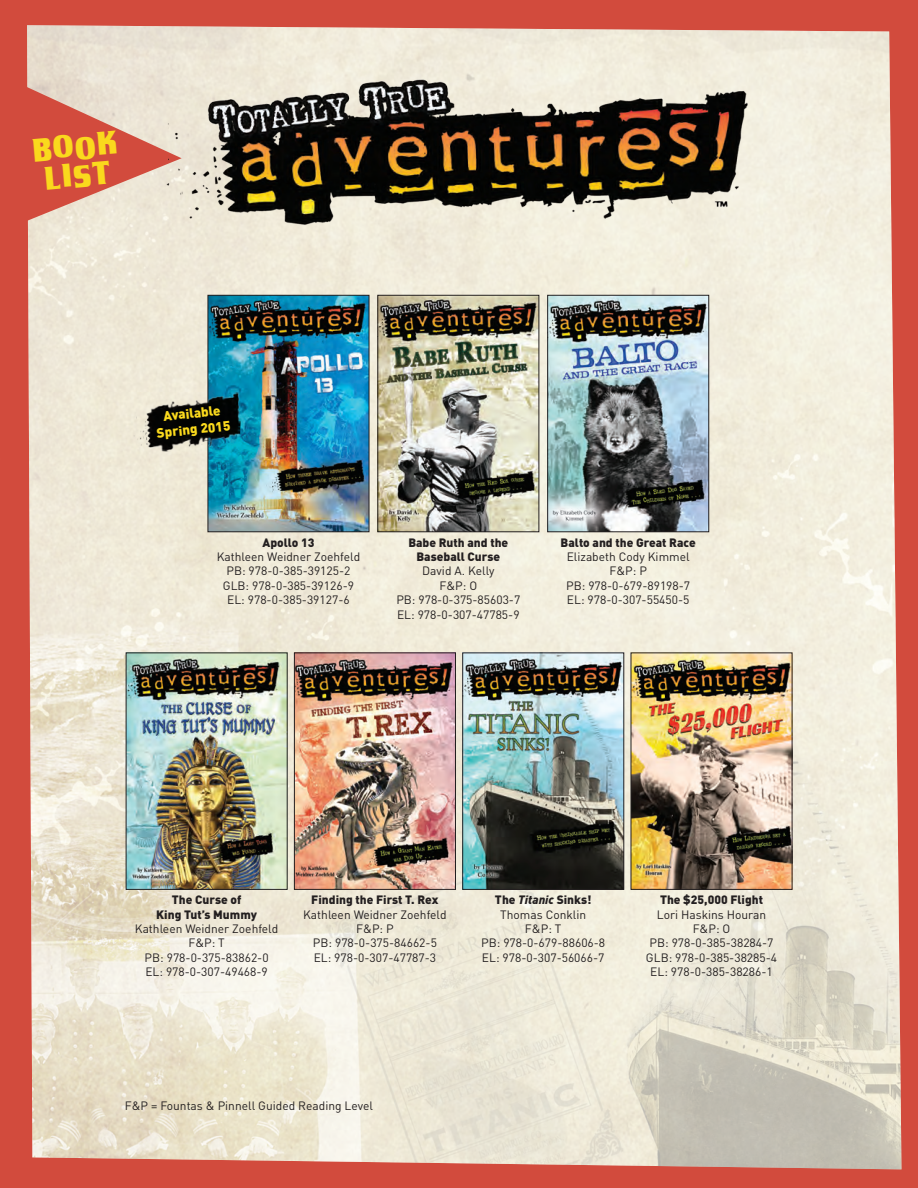
<style>
.page{position:relative;width:918px;height:1188px;background:#d24b3d}
.page>*{position:absolute;margin:0;border:0;box-sizing:border-box;transform-origin:0 0}
.t1{font:32.4px/29px "Tobago Poster";color:#fad91d}
.t2{font:900 13.5px/16.2px "DIN";color:#fad91d;text-align:center}
.t3{font:12px/14.4px "DIN";color:#231f20;text-align:center}
.t4{font:900 12px/14.4px "DIN";color:#231f20;text-align:center}
.s1{font-weight:900}
.s2{font-weight:900;font-style:italic}
</style>
<div class="page">
<img style="left:27px;top:25px;width:875px;height:1144px">
<img style="left:210px;top:297px;width:157px;height:233px">
<div style="left:208px;top:295px;width:161px;height:237px;border:1px solid #231f20"></div>
<img style="left:379px;top:297px;width:158px;height:233px">
<div style="left:377px;top:295px;width:162px;height:237px;border:1px solid #231f20"></div>
<img style="left:549px;top:297px;width:158px;height:233px">
<div style="left:547px;top:295px;width:162px;height:237px;border:1px solid #231f20"></div>
<img style="left:128px;top:654px;width:158px;height:234px">
<div style="left:126px;top:652px;width:162px;height:238px;border:1px solid #231f20"></div>
<img style="left:296px;top:654px;width:158px;height:234px">
<div style="left:294px;top:652px;width:162px;height:238px;border:1px solid #231f20"></div>
<img style="left:464px;top:654px;width:158px;height:234px">
<div style="left:462px;top:652px;width:162px;height:238px;border:1px solid #231f20"></div>
<img style="left:633px;top:654px;width:157px;height:234px">
<div style="left:631px;top:652px;width:161px;height:238px;border:1px solid #231f20"></div>
<svg style="left:27px;top:83px;width:129px;height:141px"></svg>
<img style="left:156px;top:53px;width:606px;height:187px">
<img style="left:133px;top:387px;width:109px;height:68px">
<h1 class="t1" style="left:30px;top:136px;width:87px;rotate:-5deg">Book<br>List</h1>
<p class="t2" style="left:154px;top:408px;width:76px;rotate:-6deg">Available<br>Spring 2015</p>
<p class="t4" style="left:263px;top:534px;width:53px">Apollo 13</p>
<p class="t3" style="left:217px;top:549px;width:145px">Kathleen Weidner Zoehfeld<br>PB: 978-0-385-39125-2<br>GLB: 978-0-385-39126-9<br>EL: 978-0-385-39127-6</p>
<p class="t4" style="left:408px;top:534px;width:101px">Babe Ruth and the<br>Baseball Curse</p>
<p class="t3" style="left:396px;top:564px;width:126px">David A. Kelly<br>F&amp;P: O<br>PB: 978-0-375-85603-7<br>EL: 978-0-307-47785-9</p>
<p class="t4" style="left:561px;top:534px;width:137px">Balto and the Great Race</p>
<p class="t3" style="left:566px;top:549px;width:126px">Elizabeth Cody Kimmel<br>F&amp;P: P<br>PB: 978-0-679-89198-7<br>EL: 978-0-307-55450-5</p>
<p class="t4" style="left:156px;top:892px;width:102px">The Curse of<br>King Tut’s Mummy</p>
<p class="t3" style="left:135px;top:921px;width:145px">Kathleen Weidner Zoehfeld<br>F&amp;P: T<br>PB: 978-0-375-83862-0<br>EL: 978-0-307-49468-9</p>
<p class="t4" style="left:311px;top:892px;width:129px">Finding the First T. Rex</p>
<p class="t3" style="left:303px;top:907px;width:145px">Kathleen Weidner Zoehfeld<br>F&amp;P: P<br>PB: 978-0-375-84662-5<br>EL: 978-0-307-47787-3</p>
<p class="t3" style="left:481px;top:892px;width:126px"><span class="s1">The</span> <span class="s2">Titanic</span> <span class="s1">Sinks!<br></span>Thomas Conklin<br>F&amp;P: T<br>PB: 978-0-679-88606-8<br>EL: 978-0-307-56066-7</p>
<p class="t4" style="left:660px;top:892px;width:105px">The $25,000 Flight</p>
<p class="t3" style="left:646px;top:907px;width:133px">Lori Haskins Houran<br>F&amp;P: O<br>PB: 978-0-385-38284-7<br>GLB: 978-0-385-38285-4<br>EL: 978-0-385-38286-1</p>
<p class="t3" style="left:125px;top:1098px;width:250px">F&amp;P = Fountas &amp; Pinnell Guided Reading Level</p>
</div>
